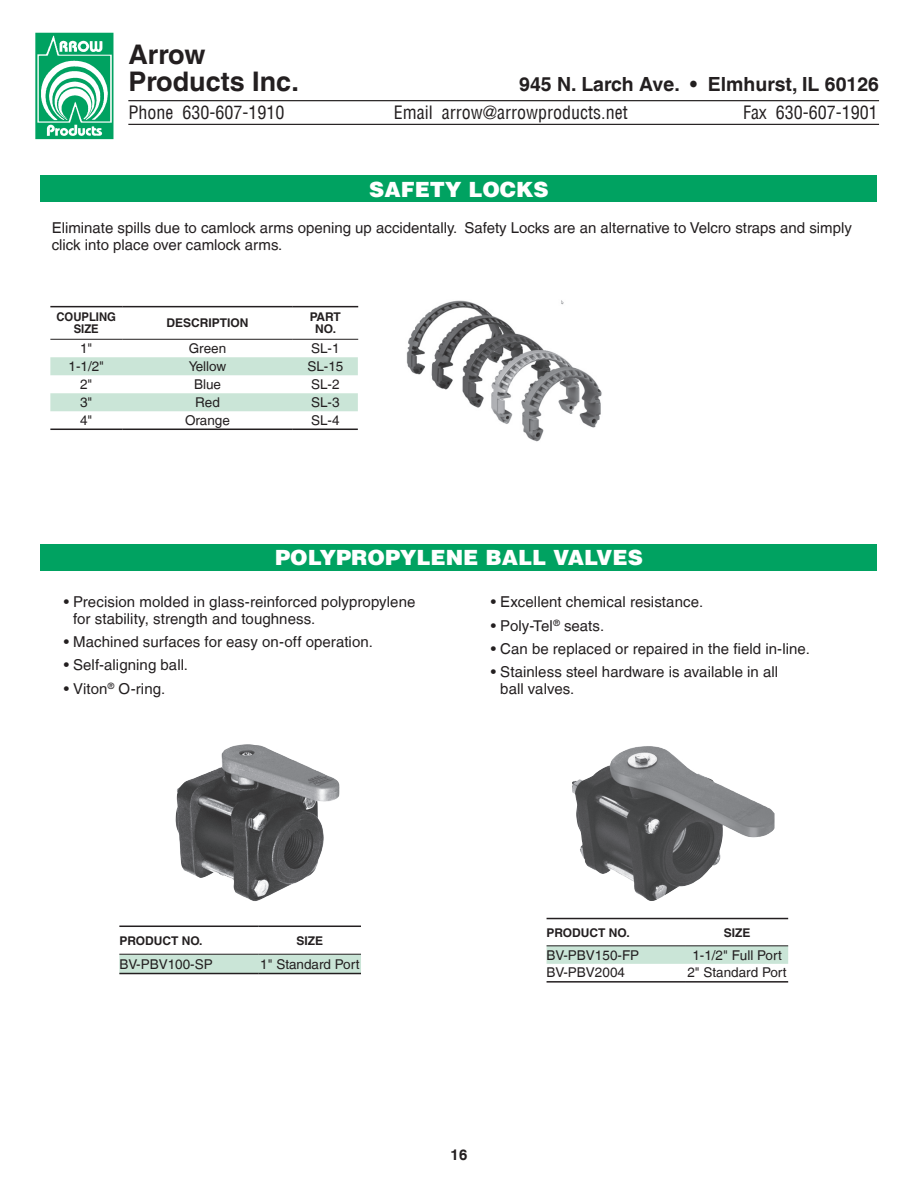
<style>
.page{position:relative;width:918px;height:1188px;background:#fff}
.page>*{position:absolute;margin:0;border:0;box-sizing:border-box;transform-origin:0 0}
.t1{font:700 27px/27px "Helvetica LT";color:#231f20}
.t2{font:900 21px "Helvetica LT";color:#fff}
.t3{font:700 19.5px "Helvetica LT";color:#231f20}
.t4{font:condensed 18px "Helvetica LT";color:#231f20}
.t5{font:15px/16.5px "Helvetica LT";letter-spacing:.005em;color:#231f20}
.t6{font:700 15px "Helvetica LT";color:#231f20}
.t7{font:13.5px "Helvetica LT";color:#231f20}
.t8{font:700 12px/12px "Helvetica LT";color:#231f20;text-align:center}
.t9{font:700 12px/12px "Helvetica LT";color:#231f20;text-align:center;scale:.94 1}
</style>
<div class="page">
<hr style="left:128px;top:100px;width:751px;height:1px;background:#231f20">
<hr style="left:128px;top:124px;width:751px;height:1px;background:#231f20">
<img style="left:35px;top:32px;width:79px;height:108px">
<div style="left:40px;top:544px;width:838px;height:27px;background:#00a261"></div>
<img style="left:175px;top:744px;width:165px;height:157px">
<img style="left:572px;top:746px;width:203px;height:155px">
<div style="left:119px;top:955px;width:242px;height:18px;background:#cae5d7"></div>
<hr style="left:119px;top:954px;width:140px;height:1px;background:#231f20">
<hr style="left:259px;top:954px;width:102px;height:1px;background:#231f20">
<hr style="left:119px;top:926px;width:140px;height:1px;background:#231f20">
<hr style="left:259px;top:926px;width:102px;height:1px;background:#231f20">
<hr style="left:119px;top:973px;width:140px;height:1px;background:#231f20">
<hr style="left:259px;top:973px;width:102px;height:1px;background:#231f20">
<div style="left:547px;top:946px;width:241px;height:18px;background:#cae5d7"></div>
<hr style="left:547px;top:945px;width:139px;height:1px;background:#231f20">
<hr style="left:686px;top:945px;width:102px;height:1px;background:#231f20">
<hr style="left:547px;top:918px;width:139px;height:1px;background:#231f20">
<hr style="left:686px;top:918px;width:102px;height:1px;background:#231f20">
<hr style="left:547px;top:981px;width:139px;height:2px;background:#231f20">
<hr style="left:686px;top:981px;width:102px;height:2px;background:#231f20">
<svg style="left:50px;top:357px;width:308px;height:54px"></svg>
<hr style="left:50px;top:339px;width:72px;height:1px;background:#231f20">
<hr style="left:122px;top:339px;width:171px;height:1px;background:#231f20">
<hr style="left:293px;top:339px;width:65px;height:1px;background:#231f20">
<hr style="left:50px;top:429px;width:72px;height:1px;background:#231f20">
<hr style="left:122px;top:429px;width:171px;height:1px;background:#231f20">
<hr style="left:293px;top:429px;width:65px;height:1px;background:#231f20">
<hr style="left:50px;top:306px;width:72px;height:1px;background:#231f20">
<hr style="left:122px;top:306px;width:171px;height:1px;background:#231f20">
<hr style="left:293px;top:306px;width:65px;height:1px;background:#231f20">
<img style="left:406px;top:300px;width:196px;height:142px">
<div style="left:40px;top:176px;width:838px;height:26px;background:#00a261"></div>
<h1 class="t1" style="left:128px;top:40px;width:172px">Arrow<br>Products Inc.</h1>
<h3 class="t3" style="left:519px;top:72px;width:361px">945 N. Larch Ave. • Elmhurst, IL 60126</h3>
<p class="t4" style="left:128px;top:101px;width:157px">Phone 630-607-1910</p>
<p class="t4" style="left:394px;top:101px;width:235px">Email arrow@arrowproducts.net</p>
<p class="t4" style="left:743px;top:101px;width:136px">Fax 630-607-1901</p>
<h2 class="t2" style="left:369px;top:175px;width:181px">SAFETY LOCKS</h2>
<p class="t5" style="left:52px;top:220px;width:802px">Eliminate spills due to camlock arms opening up accidentally. Safety Locks are an alternative to Velcro straps and simply click into place over camlock arms.</p>
<p class="t9" style="left:57px;top:311px;width:65px">COUPLING<br>SIZE</p>
<p class="t8" style="left:167px;top:317px;width:84px">DESCRIPTION</p>
<p class="t8" style="left:310px;top:311px;width:33px">PART<br>NO.</p>
<p class="t7" style="left:80px;top:341px;width:14px">1"</p>
<p class="t7" style="left:189px;top:341px;width:39px">Green</p>
<p class="t7" style="left:311px;top:341px;width:30px">SL-1</p>
<p class="t7" style="left:69px;top:359px;width:37px">1-1/2"</p>
<p class="t7" style="left:189px;top:359px;width:39px">Yellow</p>
<p class="t7" style="left:307px;top:359px;width:38px">SL-15</p>
<p class="t7" style="left:80px;top:377px;width:14px">2"</p>
<p class="t7" style="left:194px;top:377px;width:29px">Blue</p>
<p class="t7" style="left:311px;top:377px;width:30px">SL-2</p>
<p class="t7" style="left:80px;top:395px;width:14px">3"</p>
<p class="t7" style="left:195px;top:395px;width:26px">Red</p>
<p class="t7" style="left:311px;top:395px;width:30px">SL-3</p>
<p class="t7" style="left:80px;top:412px;width:14px">4"</p>
<p class="t7" style="left:185px;top:412px;width:46px">Orange</p>
<p class="t7" style="left:311px;top:412px;width:30px">SL-4</p>
<h2 class="t2" style="left:275px;top:544px;width:369px">POLYPROPYLENE BALL VALVES</h2>
<p class="t5" style="left:73px;top:594px;width:344px;text-indent:-9px">• Precision molded in glass-reinforced polypropylene for stability, strength and toughness.</p>
<p class="t5" style="left:64px;top:634px;width:311px">• Machined surfaces for easy on-off operation.</p>
<p class="t5" style="left:64px;top:657px;width:126px">• Self-aligning ball.</p>
<p class="t5" style="left:64px;top:680px;width:103px">• Viton<sup>®</sup> O-ring.</p>
<p class="t5" style="left:491px;top:594px;width:214px">• Excellent chemical resistance.</p>
<p class="t5" style="left:491px;top:617px;width:115px">• Poly-Tel<sup>®</sup> seats.</p>
<p class="t5" style="left:491px;top:640px;width:321px">• Can be replaced or repaired in the field in-line.</p>
<p class="t5" style="left:500px;top:664px;width:279px;text-indent:-9px">• Stainless steel hardware is available in all ball valves.</p>
<p class="t8" style="left:119px;top:934px;width:85px">PRODUCT NO.</p>
<p class="t8" style="left:297px;top:934px;width:28px">SIZE</p>
<p class="t7" style="left:119px;top:956px;width:95px">BV-PBV100-SP</p>
<p class="t7" style="left:260px;top:956px;width:101px">1" Standard Port</p>
<p class="t6" style="left:451px;top:1146px;width:18px">16</p>
<p class="t8" style="left:547px;top:926px;width:85px">PRODUCT NO.</p>
<p class="t8" style="left:724px;top:926px;width:28px">SIZE</p>
<p class="t7" style="left:547px;top:947px;width:94px">BV-PBV150-FP</p>
<p class="t7" style="left:692px;top:947px;width:91px">1-1/2" Full Port</p>
<p class="t7" style="left:547px;top:965px;width:80px">BV-PBV2004</p>
<p class="t7" style="left:687px;top:965px;width:101px">2" Standard Port</p>
</div>
